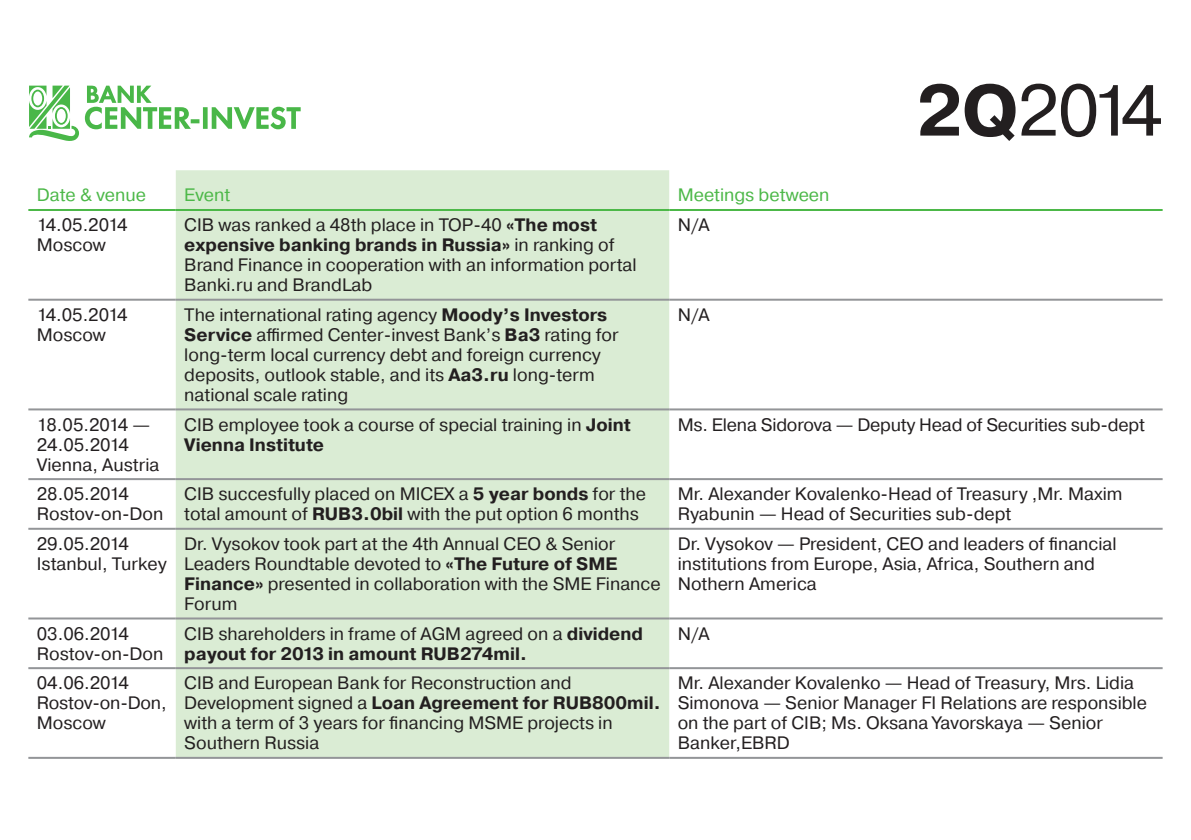
<style>
.page{position:relative;width:1191px;height:840px;background:#fff}
.page>*{position:absolute;margin:0;border:0;box-sizing:border-box;transform-origin:0 0}
.t1{font:72px "Pragmatica";color:#231f20}
.t2{font:18px/20px "Pragmatica";color:#231f20}
.t3{font:700 18px/20px "Pragmatica";color:#231f20}
.t4{font:18px "Pragmatica";color:#4cb848}
.s1{font-weight:700}
.s2{font-weight:400}
</style>
<div class="page">
<svg style="left:29px;top:86px;width:50px;height:55px"></svg>
<svg style="left:85px;top:86px;width:216px;height:43px"></svg>
<svg style="left:28px;top:300px;width:1134px;height:370px"></svg>
<div style="left:176px;top:170px;width:493px;height:586px;background:#daecd4"></div>
<hr style="left:28px;top:298px;width:148px;height:2px;background:#939598">
<hr style="left:176px;top:298px;width:493px;height:2px;background:#939598">
<hr style="left:669px;top:298px;width:493px;height:2px;background:#939598">
<hr style="left:28px;top:408px;width:148px;height:2px;background:#939598">
<hr style="left:176px;top:408px;width:493px;height:2px;background:#939598">
<hr style="left:669px;top:408px;width:493px;height:2px;background:#939598">
<hr style="left:28px;top:478px;width:148px;height:2px;background:#939598">
<hr style="left:176px;top:478px;width:493px;height:2px;background:#939598">
<hr style="left:669px;top:478px;width:493px;height:2px;background:#939598">
<hr style="left:28px;top:527px;width:148px;height:2px;background:#939598">
<hr style="left:176px;top:527px;width:493px;height:2px;background:#939598">
<hr style="left:669px;top:527px;width:493px;height:2px;background:#939598">
<hr style="left:28px;top:617px;width:148px;height:2px;background:#939598">
<hr style="left:176px;top:617px;width:493px;height:2px;background:#939598">
<hr style="left:669px;top:617px;width:493px;height:2px;background:#939598">
<hr style="left:28px;top:666px;width:148px;height:2px;background:#939598">
<hr style="left:176px;top:666px;width:493px;height:2px;background:#939598">
<hr style="left:669px;top:666px;width:493px;height:2px;background:#939598">
<hr style="left:28px;top:756px;width:148px;height:2px;background:#939598">
<hr style="left:176px;top:756px;width:493px;height:2px;background:#939598">
<hr style="left:669px;top:756px;width:493px;height:2px;background:#939598">
<hr style="left:28px;top:209px;width:148px;height:2px;background:#4cb848">
<hr style="left:176px;top:209px;width:493px;height:2px;background:#4cb848">
<hr style="left:669px;top:209px;width:493px;height:2px;background:#4cb848">
<h1 class="t1" style="left:916px;top:66px;width:248px"><span class="s1">2Q</span>2014</h1>
<p class="t4" style="left:37px;top:184px;width:111px">Date &amp; venue</p>
<p class="t4" style="left:184px;top:184px;width:47px">Event</p>
<p class="t4" style="left:677px;top:184px;width:153px">Meetings between</p>
<p class="t2" style="left:37px;top:215px;width:92px">14.05.2014<br>Moscow</p>
<p class="t2" style="left:184px;top:215px;width:454px">CIB was ranked a 48th place in TOP-40 <span class="s1">«The most expensive banking brands in Russia»</span> in ranking of Brand Finance in cooperation with an information portal Banki.ru and BrandLab</p>
<p class="t2" style="left:677px;top:215px;width:34px">N/A</p>
<p class="t2" style="left:37px;top:305px;width:92px">14.05.2014<br>Moscow</p>
<p class="t2" style="left:184px;top:305px;width:436px">The international rating agency <span class="s1">Moody’s Investors Service</span> affirmed Center-invest Bank’s <span class="s1">Ba3</span> rating for long-term local currency debt and foreign currency deposits, outlook stable, and its <span class="s1">Aa3.ru</span> long-term national scale rating</p>
<p class="t2" style="left:677px;top:305px;width:34px">N/A</p>
<p class="t2" style="left:37px;top:414px;width:124px">18.05.2014 —<br>24.05.2014<br>Vienna, Austria</p>
<p class="t2" style="left:184px;top:414px;width:448px">CIB employee took a course of special training in <span class="s1">Joint<br>Vienna Institute</span></p>
<p class="t2" style="left:677px;top:414px;width:469px">Ms. Elena Sidorova — Deputy Head of Securities sub-dept</p>
<p class="t2" style="left:37px;top:484px;width:128px">28.05.2014<br>Rostov-on-Don</p>
<p class="t2" style="left:184px;top:484px;width:463px">CIB succesfully placed on MICEX a <span class="s1">5 year bonds</span> for the total amount of <span class="s1">RUB3.0bil</span> with the put option 6 months</p>
<p class="t2" style="left:677px;top:484px;width:446px">Mr. Alexander Kovalenko-Head of Treasury ,Mr. Maxim<br>Ryabunin — Head of Securities sub-dept</p>
<p class="t2" style="left:37px;top:534px;width:131px">29.05.2014<br>Istanbul, Turkey</p>
<p class="t2" style="left:184px;top:534px;width:478px">Dr. Vysokov took part at the 4th Annual CEO &amp; Senior Leaders Roundtable devoted to <span class="s1">«The Future of SME Finance»</span> presented in collaboration with the SME Finance Forum</p>
<p class="t2" style="left:677px;top:534px;width:440px">Dr. Vysokov — President, CEO and leaders of financial institutions from Europe, Asia, Africa, Southern and<br>Nothern America</p>
<p class="t2" style="left:37px;top:623px;width:128px">03.06.2014<br>Rostov-on-Don</p>
<p class="t3" style="left:184px;top:623px;width:460px"><span class="s2">CIB shareholders in frame of AGM agreed on a</span> dividend payout for 2013 in amount RUB274mil.</p>
<p class="t2" style="left:677px;top:623px;width:34px">N/A</p>
<p class="t2" style="left:37px;top:673px;width:131px">04.06.2014<br>Rostov-on-Don,<br>Moscow</p>
<p class="t2" style="left:184px;top:673px;width:478px">CIB and European Bank for Reconstruction and Development signed a <span class="s1">Loan Agreement for RUB800mil. </span>with a term of 3 years for financing MSME projects in Southern Russia</p>
<p class="t2" style="left:677px;top:673px;width:471px">Mr. Alexander Kovalenko — Head of Treasury, Mrs. Lidia Simonova — Senior Manager FI Relations are responsible on the part of CIB; Ms. Oksana Yavorskaya — Senior Banker,EBRD</p>
</div>
